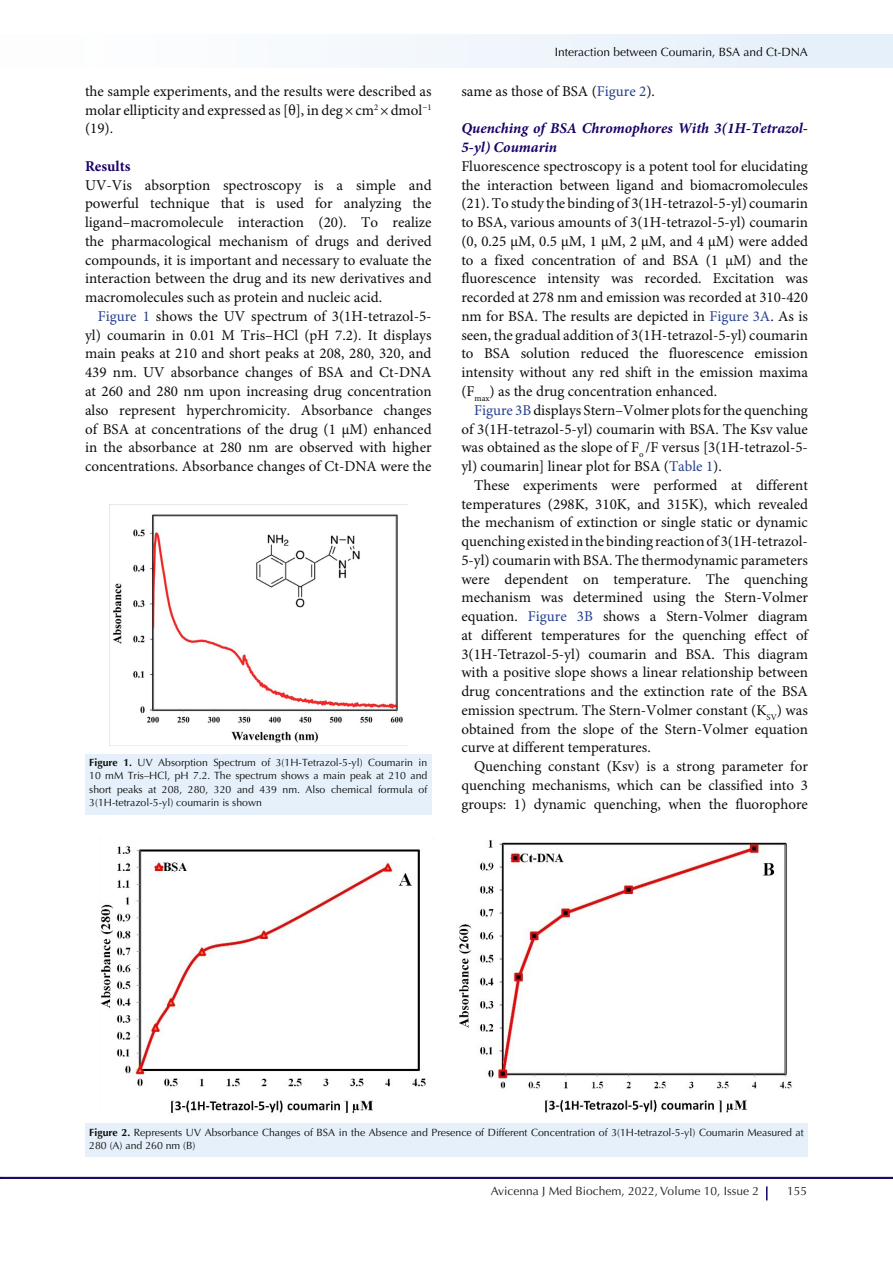
<style>
.page{position:relative;width:893px;height:1263px;background:#fff}
.page>*{position:absolute;margin:0;border:0;box-sizing:border-box;transform-origin:0 0}
.t1{font:15px/18.8px "Minion Pro";color:#0d0d0d;text-align:justify}
.t2{font:italic 700 15px/18.8px "Minion Pro";color:#190066}
.t3{font:700 15px "Minion Pro";color:#190066}
.t4{font:12px "Optima LT Std";color:#231f20}
.t5{font:12px "Optima LT Std";color:#040503}
.t6{font:10.5px/13.5px "Optima LT Std";color:#0d0d0d;text-align:justify}
.s1{color:#253f8e}
.s2{font-weight:700}
</style>
<div class="page">
<hr style="left:0;top:1177px;width:893px;height:2px;background:#190066">
<div style="left:0;top:35px;width:892px;height:33px;background:#f2f7fc"></div>
<svg style="left:766px;top:1186px;width:1px;height:14px"></svg>
<img style="left:109px;top:505px;width:294px;height:240px">
<div style="left:85px;top:754px;width:347px;height:60px;background:#e6f0fa"></div>
<img style="left:100px;top:839px;width:692px;height:274px">
<div style="left:85px;top:1124px;width:723px;height:33px;background:#e6f0fa"></div>
<p class="t1" style="left:85px;top:82px;width:348px">the sample experiments, and the results were described as molar ellipticity and expressed as [θ], in deg×cm<sup>2</sup> ×dmol<sup>−1 </sup>(19).</p>
<p class="t3" style="left:85px;top:156px;width:47px">Results</p>
<p class="t1" style="left:85px;top:176px;width:348px">UV-Vis absorption spectroscopy is a simple and powerful technique that is used for analyzing the ligand–macromolecule interaction (20). To realize the pharmacological mechanism of drugs and derived compounds, it is important and necessary to evaluate the interaction between the drug and its new derivatives and macromolecules such as protein and nucleic acid.</p>
<p class="t1" style="left:85px;top:307px;width:348px;text-indent:13px"><span class="s1">Figure 1</span> shows the UV spectrum of 3(1H-tetrazol-5- yl) coumarin in 0.01 M Tris–HCl (pH 7.2). It displays main peaks at 210 and short peaks at 208, 280, 320, and 439 nm. UV absorbance changes of BSA and Ct-DNA at 260 and 280 nm upon increasing drug concentration also represent hyperchromicity. Absorbance changes of BSA at concentrations of the drug (1 μM) enhanced in the absorbance at 280 nm are observed with higher concentrations. Absorbance changes of Ct-DNA were the</p>
<p class="t6" style="left:89px;top:755px;width:340px"><span class="s2">Figure 1.</span> UV Absorption Spectrum of 3(1H-Tetrazol-5-yl) Coumarin in 10 mM Tris–HCl, pH 7.2. The spectrum shows a main peak at 210 and short peaks at 208, 280, 320 and 439 nm. Also chemical formula of 3(1H-tetrazol-5-yl) coumarin is shown</p>
<p class="t5" style="left:555px;top:45px;width:255px">Interaction between Coumarin, BSA and Ct-DNA</p>
<p class="t1" style="left:461px;top:82px;width:195px">same as those of BSA (<span class="s1">Figure 2</span>).</p>
<p class="t2" style="left:461px;top:119px;width:348px">Quenching of BSA Chromophores With 3(1H-Tetrazol-<br>5-yl) Coumarin</p>
<p class="t1" style="left:461px;top:157px;width:348px">Fluorescence spectroscopy is a potent tool for elucidating the interaction between ligand and biomacromolecules (21). To study the binding of 3(1H-tetrazol-5-yl) coumarin to BSA, various amounts of 3(1H-tetrazol-5-yl) coumarin (0, 0.25 µM, 0.5 µM, 1 µM, 2 µM, and 4 µM) were added to a fixed concentration of and BSA (1 µM) and the fluorescence intensity was recorded. Excitation was recorded at 278 nm and emission was recorded at 310-420 nm for BSA. The results are depicted in <span class="s1">Figure 3A</span>. As is seen, the gradual addition of 3(1H-tetrazol-5-yl) coumarin to BSA solution reduced the fluorescence emission intensity without any red shift in the emission maxima (F<sub>max</sub>) as the drug concentration enhanced.</p>
<p class="t1" style="left:461px;top:401px;width:348px;text-indent:13px"><span class="s1">Figure 3B</span> displays Stern–Volmer plots for the quenching of 3(1H-tetrazol-5-yl) coumarin with BSA. The Ksv value was obtained as the slope of F<sub>о</sub> /F versus [3(1H-tetrazol-5- yl) coumarin] linear plot for BSA (<span class="s1">Table 1</span>).</p>
<p class="t1" style="left:461px;top:476px;width:348px;text-indent:13px">These experiments were performed at different temperatures (298K, 310K, and 315K), which revealed the mechanism of extinction or single static or dynamic quenching existed in the binding reaction of 3(1H-tetrazol-5-yl) coumarin with BSA. The thermodynamic parameters were dependent on temperature. The quenching mechanism was determined using the Stern-Volmer equation. <span class="s1">Figure 3B</span> shows a Stern-Volmer diagram at different temperatures for the quenching effect of 3(1H-Tetrazol-5-yl) coumarin and BSA. This diagram with a positive slope shows a linear relationship between drug concentrations and the extinction rate of the BSA emission spectrum. The Stern-Volmer constant (K<sub>SV</sub>) was obtained from the slope of the Stern-Volmer equation curve at different temperatures.</p>
<p class="t1" style="left:461px;top:757px;width:348px;text-indent:13px">Quenching constant (Ksv) is a strong parameter for quenching mechanisms, which can be classified into 3 groups: 1) dynamic quenching, when the fluorophore</p>
<p class="t6" style="left:89px;top:1125px;width:716px"><span class="s2">Figure 2.</span> Represents UV Absorbance Changes of BSA in the Absence and Presence of Different Concentration of 3(1H-tetrazol-5-yl) Coumarin Measured at<br>280 (A) and 260 nm (B)</p>
<p class="t4" style="left:491px;top:1184px;width:270px">Avicenna J Med Biochem, 2022, Volume 10, Issue 2</p>
<p class="t4" style="left:787px;top:1184px;width:22px">155</p>
</div>
